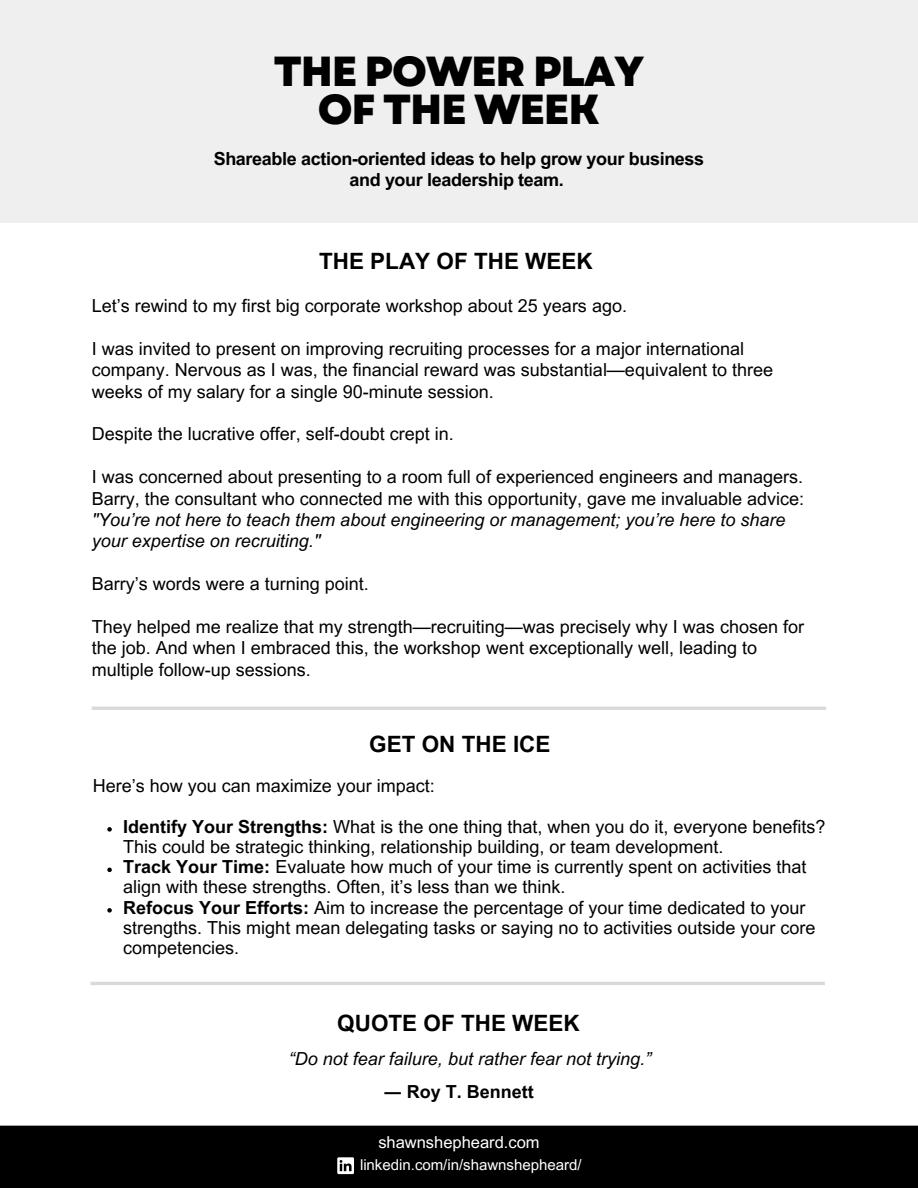
<style>
.page{position:relative;width:918px;height:1188px;background:#fff}
.page>*{position:absolute;margin:0;border:0;box-sizing:border-box;transform-origin:0 0}
.t1{font:800 42px "Garet";letter-spacing:-.03em;color:#000}
.t2{font:700 22.5px "Arial MT Pro";color:#000}
.t3{font:18px/21.3px "Arial MT Pro";color:#000}
.t4{font:700 18px/21.3px "Arial Unicode MS";letter-spacing:-.02em;color:#000;text-align:center}
.t5{font:italic 18px "Arial MT Pro";color:#000}
.t6{font:700 18px "Arial MT Pro";color:#000}
.t7{font:16.5px "Arial MT Pro";color:#fff}
.t8{font:15px "Arial MT Pro";color:#fff}
.s1{font-style:italic}
.s2{font-weight:700}
.s3{font-family:"Noto Sans"}
</style>
<div class="page">
<div style="left:0;top:0;width:918px;height:223px;background:#efefef"></div>
<div style="left:0;top:1126px;width:918px;height:62px;background:#000"></div>
<svg style="left:337px;top:1157px;width:17px;height:17px"></svg>
<svg style="left:107px;top:827px;width:5px;height:5px"></svg>
<svg style="left:107px;top:868px;width:5px;height:4px"></svg>
<svg style="left:107px;top:908px;width:5px;height:5px"></svg>
<hr style="left:90px;top:982px;width:735px;height:3px;background:#d9d9d9">
<hr style="left:92px;top:707px;width:734px;height:3px;background:#d9d9d9">
<h4 class="t1" style="left:273px;top:41px;width:373px">THE POWER PLAY</h4>
<h4 class="t1" style="left:318px;top:79px;width:284px">OF THE WEEK</h4>
<h4 class="t4" style="left:214px;top:147px;width:492px">Shareable action-oriented ideas to help grow your business and your leadership team.</h4>
<h4 class="t2" style="left:319px;top:253px;width:275px">THE PLAY OF THE WEEK</h4>
<h4 class="t3" style="left:92px;top:297px;width:537px">Let’s rewind to my first big corporate workshop about 25 years ago.</h4>
<h4 class="t3" style="left:92px;top:340px;width:683px">I was invited to present on improving recruiting processes for a major international company. Nervous as I was, the financial reward was substantial—equivalent to three weeks of my salary for a single 90-minute session.</h4>
<h2 class="t3" style="left:92px;top:426px;width:364px">Despite the lucrative offer, self-doubt crept in.</h2>
<h4 class="t3" style="left:92px;top:468px;width:714px">I was concerned about presenting to a room full of experienced engineers and managers.<br>Barry, the consultant who connected me with this opportunity, gave me invaluable advice: <span class="s1">"You’re not here to teach them about engineering or management; you’re here to share your expertise on recruiting."</span></h4>
<p class="t3" style="left:92px;top:575px;width:279px">Barry’s words were a turning point.</p>
<p class="t3" style="left:92px;top:618px;width:714px">They helped me realize that my strength—recruiting—was precisely why I was chosen for the job. And when I embraced this, the workshop went exceptionally well, leading to multiple follow-up sessions.</p>
<p class="t2" style="left:369px;top:735px;width:183px">GET ON THE ICE</p>
<h1 class="t3" style="left:93px;top:778px;width:344px">Here’s how you can maximize your impact:</h1>
<h1 class="t3" style="left:123px;top:819px;width:704px;line-height:20.2px"><span class="s2">Identify Your Strengths:</span> What is the one thing that, when you do it, everyone benefits?<br>This could be strategic thinking, relationship building, or team development.</h1>
<h3 class="t3" style="left:123px;top:859px;width:685px;line-height:20.2px"><span class="s2">Track Your Time:</span> Evaluate how much of your time is currently spent on activities that align with these strengths. Often, it’s less than we think.</h3>
<h2 class="t3" style="left:123px;top:900px;width:694px;line-height:20.2px"><span class="s2">Refocus Your Efforts:</span> Aim to increase the percentage of your time dedicated to your strengths. This might mean delegating tasks or saying no to activities outside your core competencies.</h2>
<h2 class="t2" style="left:337px;top:1014px;width:244px">QUOTE OF THE WEEK</h2>
<h4 class="t5" style="left:289px;top:1052px;width:364px">“Do not fear failure, but rather fear not trying.”</h4>
<h3 class="t6" style="left:384px;top:1085px;width:152px"><span class="s3">―</span> Roy T. Bennett</h3>
<h4 class="t7" style="left:378px;top:1136px;width:163px">shawnshepheard.com</h4>
<p class="t8" style="left:360px;top:1160px;width:223px">linkedin.com/in/shawnshepheard/</p>
</div>
